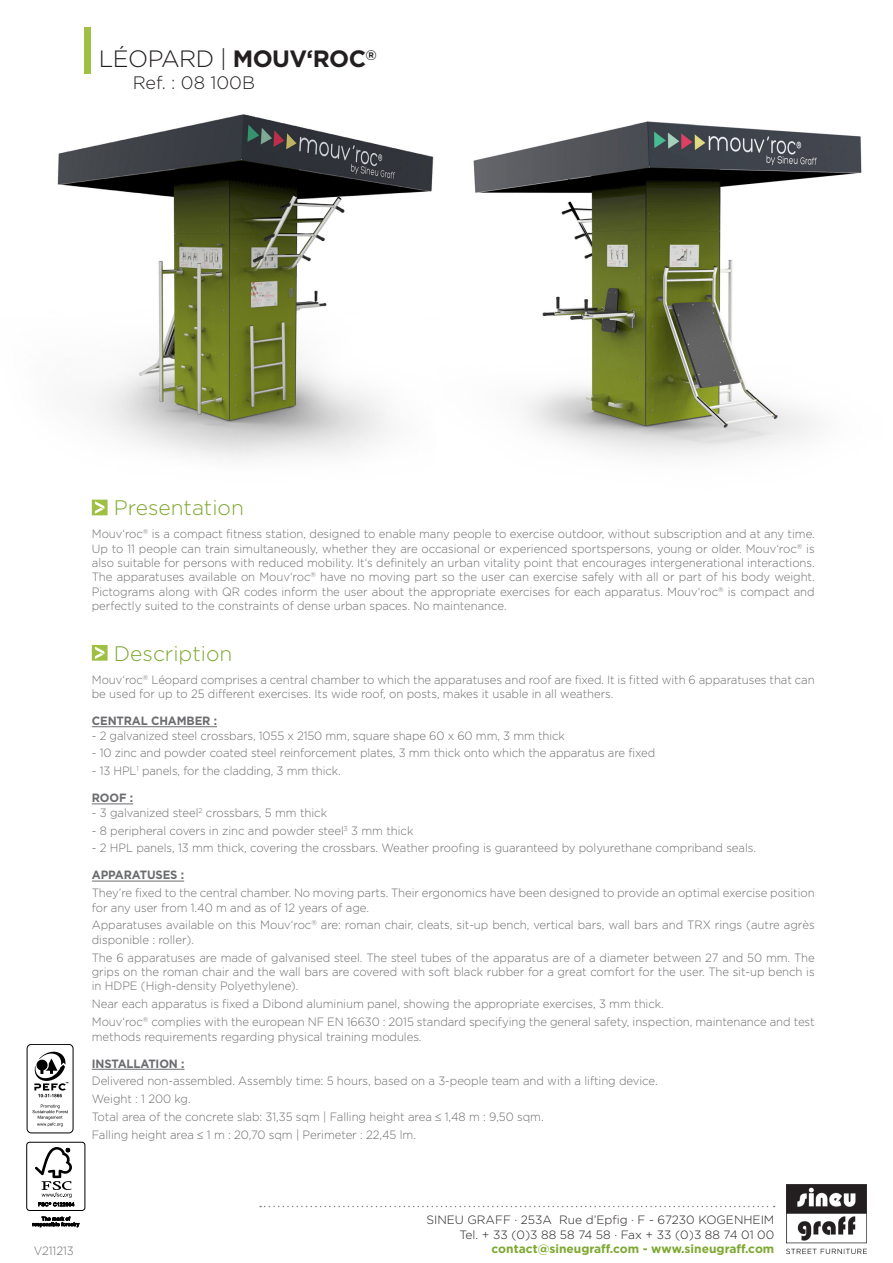
<style>
.page{position:relative;width:893px;height:1263px;background:#fff}
.page>*{position:absolute;margin:0;border:0;box-sizing:border-box;transform-origin:0 0}
.t1{font:300 23.7px "Gotham";letter-spacing:-.025em;color:#231f20}
.paragraphe_TITRES{font:300 21px "Gotham";color:#7da830}
.t2{font:300 18px "Gotham";color:#231f20}
.Paragraphe_texte_cou{font:300 12px/14.4px "Gotham";letter-spacing:-.005em;color:#6c6d70;scale:.95 1}
.t3{font:300 12px/14.4px "Gotham";color:#231f20;text-align:right}
.Paragraphe_texte_cou-2{font:700 12px "Gotham";letter-spacing:-.01em;color:#6c6d70;scale:.95 1}
.t4{font:700 12px "Gotham";color:#7da830}
.s1{font-weight:700;font-size:50.7px;color:#a0c043}
.s2{font-weight:700}
</style>
<div class="page">
<svg style="left:260px;top:1206px;width:515px;height:1px"></svg>
<svg style="left:786px;top:1184px;width:81px;height:70px"></svg>
<img style="left:787px;top:1184px;width:80px;height:69px">
<div style="left:26px;top:1142px;width:59px;height:69px;border:1px solid #000;border-radius:3px"></div>
<svg style="left:35px;top:1147px;width:39px;height:59px"></svg>
<svg style="left:33px;top:1216px;width:46px;height:11px"></svg>
<div style="left:27px;top:1044px;width:47px;height:89px;border:1px solid #000;border-radius:4px"></div>
<svg style="left:32px;top:1104px;width:36px;height:22px"></svg>
<svg style="left:34px;top:1052px;width:34px;height:45px"></svg>
<hr style="left:92px;top:726px;width:125px;height:1px;background:#6c6d70">
<hr style="left:92px;top:804px;width:41px;height:1px;background:#6c6d70">
<hr style="left:92px;top:881px;width:92px;height:1px;background:#6c6d70">
<hr style="left:92px;top:1069px;width:92px;height:1px;background:#6c6d70">
<svg style="left:92px;top:500px;width:16px;height:15px"></svg>
<svg style="left:92px;top:645px;width:16px;height:16px"></svg>
<img style="left:57px;top:114px;width:377px;height:345px">
<img style="left:473px;top:121px;width:389px;height:335px">
<p class="t1" style="left:79px;top:46px;width:300px"><span class="s1">|</span>LÉOPARD | <span class="s2">MOUV‘ROC</span><sup>®</sup></p>
<p class="t2" style="left:133px;top:73px;width:124px">Ref. : 08 100B</p>
<p class="paragraphe_TITRES" style="left:114px;top:496px;width:132px">Presentation</p>
<p class="Paragraphe_texte_cou" style="left:92px;top:527px;width:762px;text-align:justify">Mouv‘roc<sup>®</sup> is a compact fitness station, designed to enable many people to exercise outdoor, without subscription and at any time.<br>Up to 11 people can train simultaneously, whether they are occasional or experienced sportspersons, young or older. Mouv‘roc<sup>®</sup> is also suitable for persons with reduced mobility. It‘s definitely an urban vitality point that encourages intergenerational interactions.<br>The apparatuses available on Mouv‘roc<sup>®</sup> have no moving part so the user can exercise safely with all or part of his body weight.<br>Pictograms along with QR codes inform the user about the appropriate exercises for each apparatus. Mouv‘roc<sup>®</sup> is compact and perfectly suited to the constraints of dense urban spaces. No maintenance.</p>
<p class="paragraphe_TITRES" style="left:114px;top:642px;width:120px">Description</p>
<p class="Paragraphe_texte_cou" style="left:92px;top:672px;width:762px">Mouv‘roc<sup>®</sup> Léopard comprises a central chamber to which the apparatuses and roof are fixed. It is fitted with 6 apparatuses that can be used for up to 25 different exercises. Its wide roof, on posts, makes it usable in all weathers.</p>
<p class="Paragraphe_texte_cou-2" style="left:92px;top:714px;width:133px">CENTRAL CHAMBER :</p>
<p class="Paragraphe_texte_cou" style="left:92px;top:728px;width:499px">- 2 galvanized steel crossbars, 1055 x 2150 mm, square shape 60 x 60 mm, 3 mm thick</p>
<p class="Paragraphe_texte_cou" style="left:92px;top:746px;width:594px">- 10 zinc and powder coated steel reinforcement plates, 3 mm thick onto which the apparatus are fixed</p>
<p class="Paragraphe_texte_cou" style="left:92px;top:763px;width:264px">- 13 HPL<sup>1</sup> panels, for the cladding, 3 mm thick.</p>
<p class="Paragraphe_texte_cou-2" style="left:92px;top:791px;width:45px">ROOF :</p>
<p class="Paragraphe_texte_cou" style="left:92px;top:805px;width:249px">- 3 galvanized steel<sup>2</sup> crossbars, 5 mm thick</p>
<p class="Paragraphe_texte_cou" style="left:92px;top:823px;width:340px">- 8 peripheral covers in zinc and powder steel<sup>3</sup> 3 mm thick</p>
<p class="Paragraphe_texte_cou" style="left:92px;top:841px;width:701px">- 2 HPL panels, 13 mm thick, covering the crossbars. Weather proofing is guaranteed by polyurethane compriband seals.</p>
<p class="Paragraphe_texte_cou-2" style="left:92px;top:868px;width:99px">APPARATUSES :</p>
<p class="Paragraphe_texte_cou" style="left:92px;top:886px;width:762px">They’re fixed to the central chamber. No moving parts. Their ergonomics have been designed to provide an optimal exercise position for any user from 1.40 m and as of 12 years of age.</p>
<p class="Paragraphe_texte_cou" style="left:92px;top:918px;width:762px">Apparatuses available on this Mouv‘roc<sup>®</sup> are: roman chair, cleats, sit-up bench, vertical bars, wall bars and TRX rings (autre agrès disponible : roller).</p>
<p class="Paragraphe_texte_cou" style="left:92px;top:950px;width:762px;text-align:justify">The 6 apparatuses are made of galvanised steel. The steel tubes of the apparatus are of a diameter between 27 and 50 mm. The grips on the roman chair and the wall bars are covered with soft black rubber for a great comfort for the user. The sit-up bench is in HDPE (High-density Polyethylene).</p>
<p class="Paragraphe_texte_cou" style="left:92px;top:997px;width:604px">Near each apparatus is fixed a Dibond aluminium panel, showing the appropriate exercises, 3 mm thick.</p>
<p class="Paragraphe_texte_cou" style="left:92px;top:1014px;width:762px">Mouv‘roc<sup>®</sup> complies with the european NF EN 16630 : 2015 standard specifying the general safety, inspection, maintenance and test methods requirements regarding physical training modules.</p>
<p class="Paragraphe_texte_cou-2" style="left:92px;top:1056px;width:99px">INSTALLATION :</p>
<p class="Paragraphe_texte_cou" style="left:92px;top:1074px;width:597px">Delivered non-assembled. Assembly time: 5 hours, based on a 3-people team and with a lifting device.</p>
<p class="Paragraphe_texte_cou" style="left:92px;top:1092px;width:106px">Weight : 1 200 kg.</p>
<p class="Paragraphe_texte_cou" style="left:92px;top:1109px;width:477px">Total area of the concrete slab: 31,35 sqm | Falling height area ≤ 1,48 m : 9,50 sqm.</p>
<p class="Paragraphe_texte_cou" style="left:92px;top:1127px;width:343px">Falling height area ≤ 1 m : 20,70 sqm | Perimeter : 22,45 lm.</p>
<p class="Paragraphe_texte_cou" style="left:34px;top:1243px;width:44px">V211213</p>
<p class="t3" style="left:426px;top:1213px;width:349px">SINEU GRAFF · 253A Rue d’Epfig · F - 67230 KOGENHEIM<br>Tel. + 33 (0)3 88 58 74 58 · Fax + 33 (0)3 88 74 01 00</p>
<p class="t4" style="left:492px;top:1242px;width:284px">contact@sineugraff.com - www.sineugraff.com</p>
</div>
